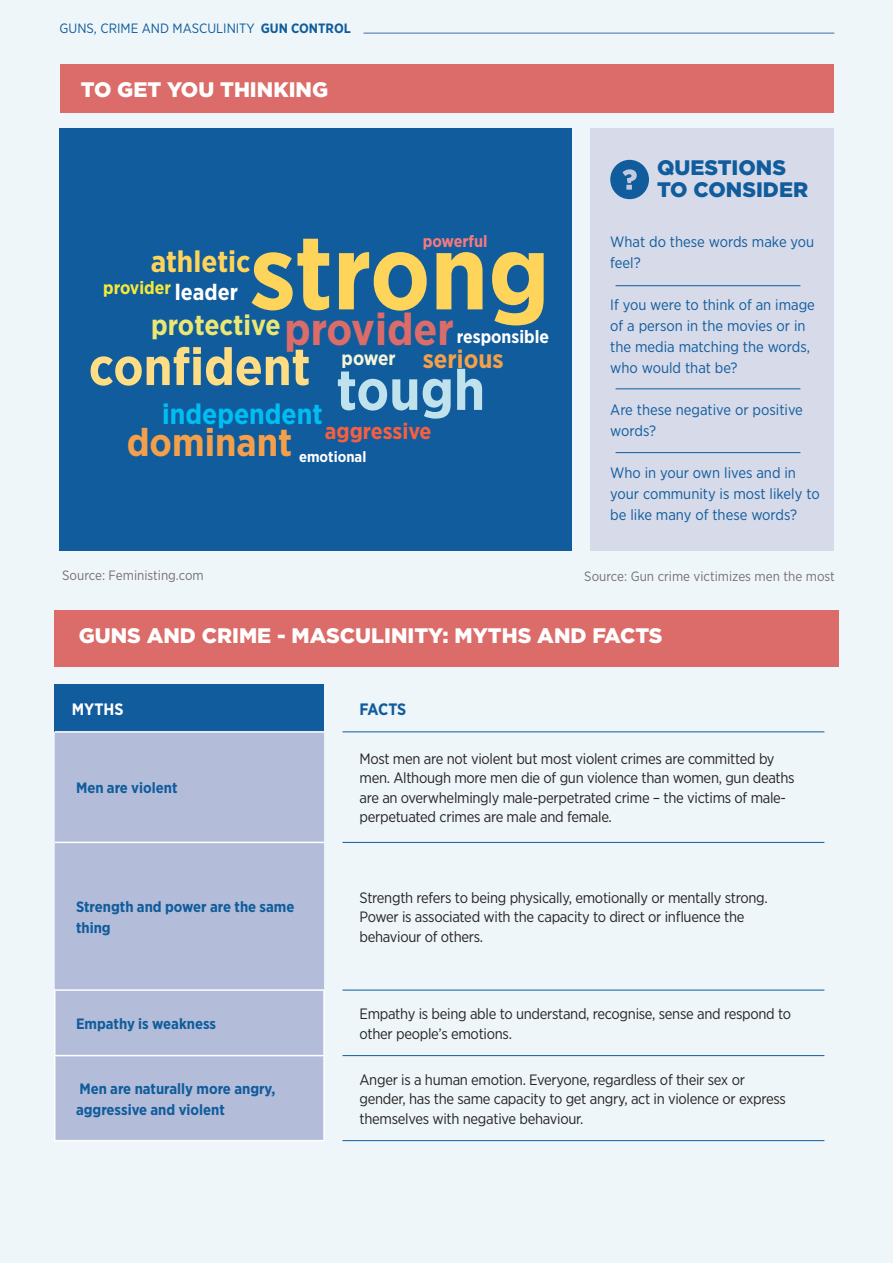
<style>
.page{position:relative;width:893px;height:1263px;background:#eef6f9}
.page>*{position:absolute;margin:0;border:0;box-sizing:border-box;transform-origin:0 0}
.t1{font:700 105px "Gotham Narrow";color:#ffd45a}
.t2{font:700 52.5px "Gotham Narrow";color:#ffdd84}
.t3{font:700 45px "Gotham Narrow";color:#db6c69}
.t4{font:700 39px "Gotham Narrow";color:#f4a04a}
.t5{font:700 30px "Gotham Narrow";color:#ffd45a}
.t6{font:700 28.5px "Gotham Narrow";color:#00bdf2}
.t7{font:700 28.5px "Gotham Narrow";color:#ece673}
.t8{font:700 25.5px "Gotham Narrow";color:#f4a04a}
.t9{font:700 22.5px "Gotham Narrow";color:#f85f40}
.t10{font:700 22.5px "Gotham Narrow";color:#fff}
.t11{font:900 21px "Gotham";color:#fff}
.t12{font:900 21px/22.5px "Gotham";color:#105c9c}
.t13{font:700 18px "Gotham Narrow";color:#fff}
.t14{font:700 18px "Gotham Narrow";color:#f7e937}
.t15{font:700 16.5px "Gotham Narrow";color:#f67980}
.t16{font:700 16.5px "Gotham Narrow";color:#fff}
.t17{font:700 16.5px "Gotham Narrow";letter-spacing:-.025em;color:#105c9c}
.t18{font:15px/19.5px "Gotham Narrow";letter-spacing:-.02em;color:#282425}
.t19{font:15px/21px "Gotham Narrow";color:#115c9d}
.t20{font:700 15px/21px "Gotham Narrow";color:#105c9c}
.t21{font:700 15px "Gotham Narrow";color:#fff}
.t22{font:13.5px "Gotham Narrow";color:#787171}
.t23{font:13.5px "Gotham Narrow";color:#105c9c}
.s1{font-weight:700}
.s2{font-size:19.5px;color:#f5f5da}
</style>
<div class="page">
<div style="left:60px;top:128px;width:512px;height:423px;background:#105c9c"></div>
<div style="left:60px;top:64px;width:773px;height:49px;background:#db6c69"></div>
<div style="left:590px;top:128px;width:243px;height:423px;background:#d6dae9"></div>
<div style="left:610px;top:160px;width:39px;height:39px;background:#105c9c;border-radius:50%"></div>
<svg style="left:622px;top:169px;width:15px;height:21px"></svg>
<hr style="left:615px;top:285px;width:185px;height:1px;background:#105c9c">
<hr style="left:615px;top:388px;width:185px;height:1px;background:#105c9c">
<hr style="left:615px;top:452px;width:185px;height:1px;background:#105c9c">
<div style="left:54px;top:610px;width:785px;height:56px;background:#db6c69"></div>
<div style="left:55px;top:685px;width:269px;height:47px;background:#105c9c"></div>
<div style="left:55px;top:733px;width:269px;height:407px;background:#b3bcd8"></div>
<hr style="left:54px;top:989px;width:271px;height:2px;background:#fff">
<hr style="left:54px;top:991px;width:2px;height:64px;background:#fff">
<hr style="left:323px;top:991px;width:2px;height:64px;background:#fff">
<hr style="left:54px;top:1055px;width:271px;height:1px;background:#fff">
<hr style="left:54px;top:1056px;width:2px;height:84px;background:#fff">
<hr style="left:323px;top:1056px;width:2px;height:84px;background:#fff">
<hr style="left:54px;top:1140px;width:271px;height:1px;background:#fff">
<hr style="left:342px;top:731px;width:482px;height:1px;background:#105c9c">
<hr style="left:342px;top:842px;width:482px;height:1px;background:#105c9c">
<hr style="left:342px;top:990px;width:482px;height:1px;background:#105c9c">
<hr style="left:342px;top:1055px;width:482px;height:1px;background:#105c9c">
<hr style="left:342px;top:1140px;width:482px;height:1px;background:#105c9c">
<hr style="left:55px;top:731px;width:269px;height:2px;background:#fff">
<hr style="left:55px;top:842px;width:269px;height:1px;background:#fff">
<hr style="left:364px;top:33px;width:470px;height:1px;background:#406ba5">
<p class="t23" style="left:60px;top:20px;width:293px">GUNS, CRIME AND MASCULINITY <span class="s1">GUN CONTROL</span></p>
<h3 class="t11" style="left:81px;top:75px;width:249px">TO GET YOU THINKING</h3>
<p class="t15" style="left:423px;top:230px;width:66px">powerful</p>
<h1 class="t1" style="left:250px;top:205px;width:301px">strong</h1>
<h3 class="t5" style="left:151px;top:242px;width:102px">athletic</h3>
<p class="t14" style="left:103px;top:277px;width:69px">provider</p>
<h3 class="t10" style="left:175px;top:278px;width:65px">leader</h3>
<h3 class="t3" style="left:284px;top:300px;width:171px">provider</h3>
<h3 class="t7" style="left:151px;top:307px;width:131px">protective</h3>
<p class="t13" style="left:457px;top:325px;width:94px">responsible</p>
<h2 class="t2" style="left:89px;top:333px;width:223px">confident</h2>
<h3 class="t8" style="left:342px;top:342px;width:163px"><span class="s2">power</span> serious</h3>
<h3 class="t6" style="left:162px;top:395px;width:324px">independent <sup>tough</sup></h3>
<h3 class="t9" style="left:325px;top:417px;width:108px">aggressive</h3>
<h3 class="t4" style="left:127px;top:418px;width:167px">dominant</h3>
<p class="t21" style="left:299px;top:447px;width:69px">emotional</p>
<p class="t22" style="left:62px;top:567px;width:143px">Source: Feministing.com</p>
<h3 class="t12" style="left:657px;top:156px;width:153px">QUESTIONS<br>TO CONSIDER</h3>
<p class="t19" style="left:610px;top:231px;width:205px">What do these words make you feel?</p>
<p class="t19" style="left:610px;top:294px;width:206px">If you were to think of an image of a person in the movies or in the media matching the words, who would that be?</p>
<p class="t19" style="left:610px;top:399px;width:194px">Are these negative or positive words?</p>
<p class="t19" style="left:610px;top:462px;width:211px">Who in your own lives and in your community is most likely to be like many of these words?</p>
<p class="t22" style="left:584px;top:567px;width:252px">Source: Gun crime victimizes men the most</p>
<h3 class="t11" style="left:79px;top:621px;width:585px">GUNS AND CRIME - MASCULINITY: MYTHS AND FACTS</h3>
<p class="t16" style="left:72px;top:698px;width:53px">MYTHS</p>
<p class="t17" style="left:359px;top:698px;width:48px">FACTS</p>
<p class="t20" style="left:76px;top:777px;width:103px">Men are violent</p>
<p class="t18" style="left:359px;top:748px;width:437px">Most men are not violent but most violent crimes are committed by men. Although more men die of gun violence than women, gun deaths are an overwhelmingly male-perpetrated crime – the victims of male&shy;perpetuated crimes are male and female.</p>
<p class="t20" style="left:76px;top:896px;width:220px">Strength and power are the same thing</p>
<p class="t18" style="left:359px;top:887px;width:410px">Strength refers to being physically, emotionally or mentally strong.<br>Power is associated with the capacity to direct or influence the behaviour of others.</p>
<p class="t20" style="left:76px;top:1013px;width:142px">Empathy is weakness</p>
<p class="t18" style="left:359px;top:1004px;width:433px">Empathy is being able to understand, recognise, sense and respond to other people’s emotions.</p>
<p class="t20" style="left:76px;top:1078px;width:201px">Men are naturally more angry, aggressive and violent</p>
<p class="t18" style="left:359px;top:1069px;width:428px">Anger is a human emotion. Everyone, regardless of their sex or gender, has the same capacity to get angry, act in violence or express themselves with negative behaviour.</p>
</div>
